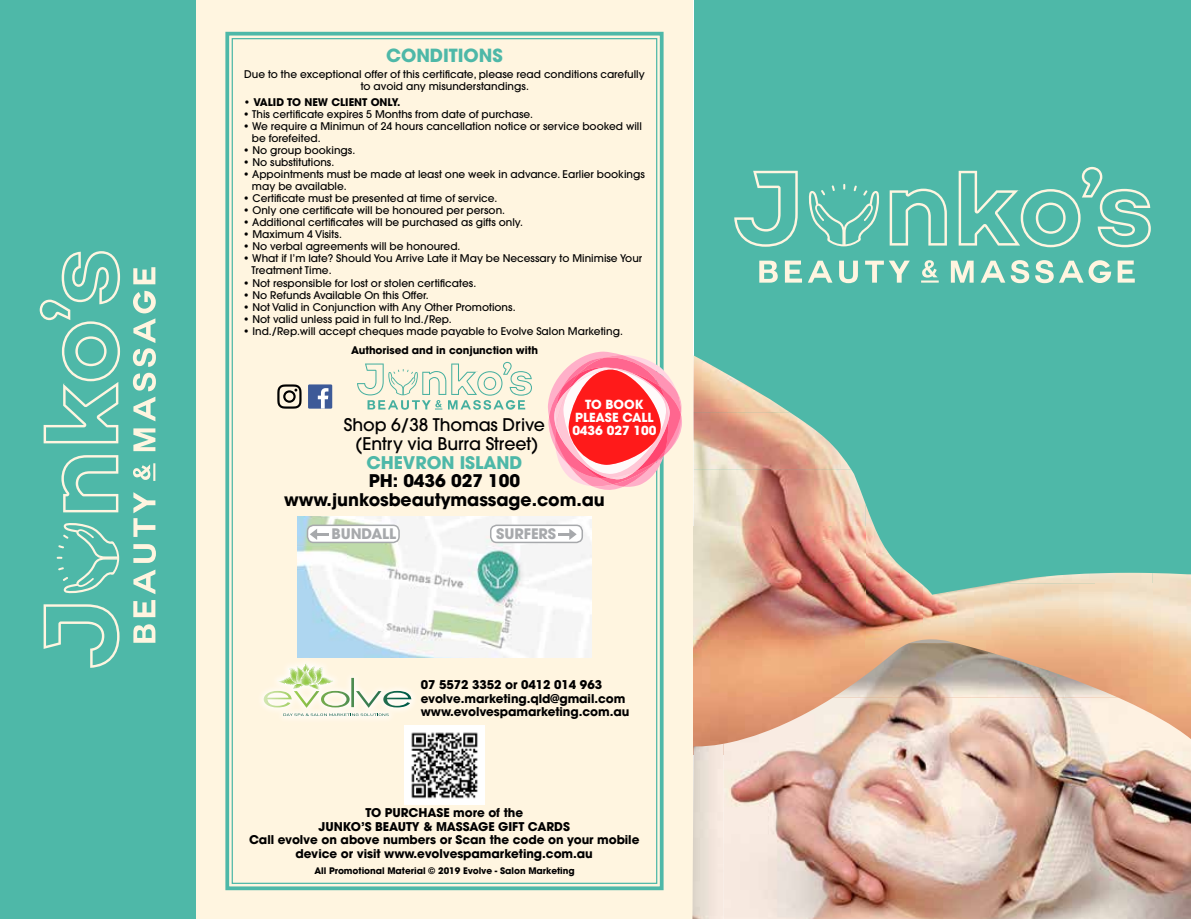
<style>
.page{position:relative;width:1191px;height:919px;background:#fff}
.page>*{position:absolute;margin:0;border:0;box-sizing:border-box;transform-origin:0 0}
.t1{font:700 18px "Avant Garde";letter-spacing:-.005em;color:#4eb8a8}
.t2{font:700 17.25px/18.6px "Avant Garde";letter-spacing:-.005em;color:#000;text-align:center}
.t3{font:500 17.25px/18.6px "Avant Garde";letter-spacing:-.005em;color:#000;text-align:center}
.t4{font:700 17.25px "Avant Garde";letter-spacing:-.005em;color:#4eb8a8}
.t5{font:700 14.4px "Avant Garde";letter-spacing:-.005em;color:#a7a9ac}
.t6{font:700 12.45px/12.9px "Avant Garde";letter-spacing:-.005em;color:#fff;text-align:center}
.t7{font:700 12px/13.5px "Avant Garde";letter-spacing:-.005em;color:#000}
.t8{font:500 10.5px/12px "Avant Garde";color:#000}
.t9{font:700 10.5px "Avant Garde";letter-spacing:-.005em;color:#000}
.t10{font:700 9px "Avant Garde";letter-spacing:-.005em;color:#000}
</style>
<div class="page">
<div style="left:196px;top:0;width:497px;height:918px;background:#fff5e0"></div>
<svg style="left:225px;top:31px;width:439px;height:860px"></svg>
<img style="left:298px;top:516px;width:293px;height:141px">
<div style="left:491px;top:525px;width:91px;height:17px;background:#fff;border-radius:6px"></div>
<div style="left:490px;top:524px;width:93px;height:19px;border:2px solid #a7a9ac;border-radius:6px"></div>
<svg style="left:558px;top:529px;width:18px;height:11px"></svg>
<div style="left:307px;top:525px;width:92px;height:17px;background:#fff;border-radius:6px"></div>
<div style="left:307px;top:524px;width:93px;height:19px;border:2px solid #a7a9ac;border-radius:6px"></div>
<svg style="left:310px;top:529px;width:18px;height:11px"></svg>
<div style="left:0;top:0;width:196px;height:918px;background:#4eb8a8"></div>
<div style="left:694px;top:0;width:497px;height:680px;background:#4eb8a8"></div>
<div style="left:256px;top:655px;width:162px;height:68px;background:#fff;opacity:.9"></div>
<svg style="left:264px;top:662px;width:147px;height:45px"></svg>
<svg style="left:283px;top:713px;width:106px;height:3px"></svg>
<img style="left:405px;top:725px;width:79px;height:79px">
<div style="left:308px;top:384px;width:24px;height:24px;background:#3d5a98"></div>
<svg style="left:318px;top:388px;width:10px;height:20px"></svg>
<svg style="left:277px;top:384px;width:24px;height:24px"></svg>
<svg style="left:548px;top:351px;width:134px;height:140px"></svg>
<img style="left:693px;top:355px;width:96px;height:57px">
<img style="left:693px;top:412px;width:158px;height:57px">
<img style="left:693px;top:469px;width:172px;height:274px">
<img style="left:865px;top:503px;width:58px;height:137px">
<img style="left:1001px;top:572px;width:151px;height:11px">
<img style="left:1152px;top:573px;width:39px;height:124px">
<img style="left:923px;top:583px;width:172px;height:57px">
<img style="left:1095px;top:583px;width:57px;height:114px">
<img style="left:865px;top:640px;width:230px;height:3px">
<img style="left:723px;top:697px;width:468px;height:221px">
<img style="left:692px;top:743px;width:31px;height:175px">
<img style="left:909px;top:639px;width:47px;height:4px">
<img style="left:833px;top:643px;width:285px;height:54px">
<svg style="left:357px;top:362px;width:175px;height:47px"></svg>
<svg style="left:759px;top:260px;width:18px;height:22px"></svg>
<svg style="left:785px;top:260px;width:47px;height:22px"></svg>
<svg style="left:839px;top:260px;width:19px;height:23px"></svg>
<svg style="left:865px;top:260px;width:45px;height:22px"></svg>
<svg style="left:951px;top:260px;width:22px;height:22px"></svg>
<svg style="left:980px;top:260px;width:49px;height:23px"></svg>
<svg style="left:1035px;top:260px;width:18px;height:23px"></svg>
<svg style="left:1059px;top:260px;width:52px;height:23px"></svg>
<svg style="left:1117px;top:260px;width:17px;height:22px"></svg>
<svg style="left:921px;top:260px;width:17px;height:22px"></svg>
<svg style="left:734px;top:171px;width:63px;height:76px"></svg>
<svg style="left:958px;top:167px;width:192px;height:80px"></svg>
<svg style="left:889px;top:189px;width:58px;height:56px"></svg>
<svg style="left:808px;top:184px;width:71px;height:62px"></svg>
<svg style="left:133px;top:624px;width:22px;height:18px"></svg>
<svg style="left:133px;top:600px;width:22px;height:17px"></svg>
<svg style="left:133px;top:569px;width:22px;height:25px"></svg>
<svg style="left:133px;top:544px;width:23px;height:19px"></svg>
<svg style="left:133px;top:492px;width:22px;height:45px"></svg>
<svg style="left:133px;top:428px;width:22px;height:23px"></svg>
<svg style="left:133px;top:373px;width:23px;height:48px"></svg>
<svg style="left:133px;top:291px;width:23px;height:76px"></svg>
<svg style="left:133px;top:267px;width:22px;height:17px"></svg>
<svg style="left:133px;top:463px;width:22px;height:18px"></svg>
<svg style="left:44px;top:604px;width:76px;height:63px"></svg>
<svg style="left:40px;top:251px;width:80px;height:192px"></svg>
<svg style="left:61px;top:455px;width:57px;height:57px"></svg>
<svg style="left:57px;top:523px;width:62px;height:71px"></svg>
<h1 class="t1" style="left:386px;top:43px;width:118px">CONDITIONS</h1>
<p class="t8" style="left:244px;top:68px;width:402px;text-align:center">Due to the exceptional offer of this certificate, please read conditions carefully to avoid any misunderstandings.</p>
<p class="t9" style="left:243px;top:96px;width:159px">• VALID TO NEW CLIENT ONLY.</p>
<p class="t8" style="left:243px;top:109px;width:291px">• This certificate expires 5 Months from date of purchase.</p>
<p class="t8" style="left:252px;top:121px;width:391px;text-indent:-9px">• We require a Minimun of 24 hours cancellation notice or service booked will be forefeited.</p>
<p class="t8" style="left:243px;top:145px;width:114px">• No group bookings.</p>
<p class="t8" style="left:243px;top:157px;width:93px">• No substitutions.</p>
<p class="t8" style="left:252px;top:169px;width:394px;text-indent:-9px">• Appointments must be made at least one week in advance. Earlier bookings may be available.</p>
<p class="t8" style="left:243px;top:193px;width:256px">• Certificate must be presented at time of service.</p>
<p class="t8" style="left:243px;top:205px;width:263px">• Only one certificate will be honoured per person.</p>
<p class="t8" style="left:243px;top:217px;width:281px">• Additional certificates will be purchased as gifts only.</p>
<p class="t8" style="left:243px;top:229px;width:100px">• Maximum 4 Visits.</p>
<p class="t8" style="left:243px;top:241px;width:219px">• No verbal agreements will be honoured.</p>
<p class="t8" style="left:252px;top:253px;width:392px;text-indent:-8px">• What if I’m late? Should You Arrive Late it May be Necessary to Minimise Your<br>Treatment Time.</p>
<p class="t8" style="left:243px;top:277px;width:235px">• Not responsible for lost or stolen certificates.</p>
<p class="t8" style="left:243px;top:289px;width:187px">• No Refunds Available On this Offer.</p>
<p class="t8" style="left:243px;top:301px;width:274px">• Not Valid in Conjunction with Any Other Promotions.</p>
<p class="t8" style="left:243px;top:313px;width:210px">• Not valid unless paid in full to Ind./Rep.</p>
<p class="t8" style="left:243px;top:325px;width:381px">• Ind./Rep.will accept cheques made payable to Evolve Salon Marketing.</p>
<p class="t9" style="left:351px;top:343px;width:188px">Authorised and in conjunction with</p>
<p class="t6" style="left:572px;top:398px;width:86px">TO BOOK<br>PLEASE CALL<br>0436 027 100</p>
<h2 class="t3" style="left:344px;top:415px;width:203px">Shop 6/38 Thomas Drive (Entry via Burra Street)</h2>
<h2 class="t4" style="left:366px;top:451px;width:157px">CHEVRON ISLAND</h2>
<h2 class="t2" style="left:284px;top:471px;width:322px">PH: 0436 027 100 www.junkosbeautymassage.com.au</h2>
<h3 class="t5" style="left:331px;top:524px;width:66px">BUNDALL</h3>
<h3 class="t5" style="left:496px;top:524px;width:61px">SURFERS</h3>
<p class="t7" style="left:421px;top:677px;width:210px">07 5572 3352 or 0412 014 963 evolve.marketing.qld@gmail.com www.evolvespamarketing.com.au</p>
<p class="t7" style="left:249px;top:806px;width:392px;text-align:center">TO PURCHASE more of the<br>JUNKO’S BEAUTY &amp; MASSAGE GIFT CARDS<br>Call evolve on above numbers or Scan the code on your mobile device or visit www.evolvespamarketing.com.au</p>
<p class="t10" style="left:314px;top:865px;width:262px">All Promotional Material © 2019 Evolve - Salon Marketing</p>
</div>
